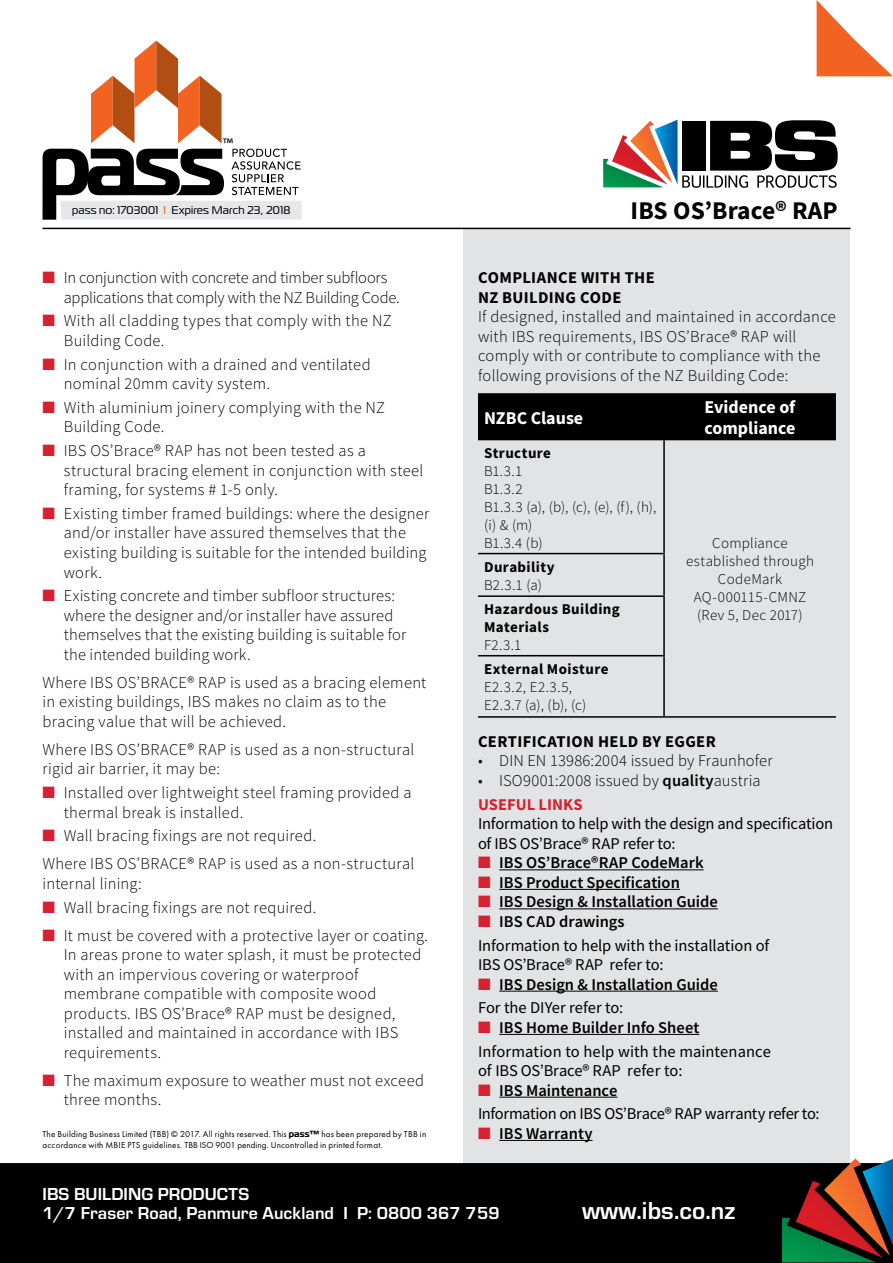
<style>
.page{position:relative;width:893px;height:1263px;background:#fff}
.page>*{position:absolute;margin:0;border:0;box-sizing:border-box;transform-origin:0 0}
.t1{font:700 25.5px "Source Sans Pro";letter-spacing:.005em;color:#000}
.t2{font:700 25.5px "Eurostile";letter-spacing:.005em;color:#fff}
.t3{font:700 18px/19.5px "Eurostile";letter-spacing:.005em;color:#fff}
.t4{font:700 18px/21.6px "Source Sans Pro";color:#fff}
.t5{font:17.1px "Myriad Pro";color:#000}
.t6{font:300 16.5px/19.5px "Source Sans Pro";letter-spacing:.015em;color:#000}
.t7{font:16.5px/23.7px "Source Sans Pro";letter-spacing:-.005em;color:#000}
.t8{font:600 16.5px/23.7px "Source Sans Pro";color:#000}
.t9{font:300 16.5px/19.5px "Source Sans Pro";letter-spacing:-.015em;color:#000}
.t10{font:700 16.5px/19.5px "Source Sans Pro";letter-spacing:.025em;color:#000}
.t11{font:300 15px/18px "Source Sans Pro";letter-spacing:.02em;color:#000}
.t12{font:700 15px/18px "Source Sans Pro";letter-spacing:.025em;color:#000}
.t13{font:11.25px "Magistral";letter-spacing:.02em;color:#000}
.t14{font:9px/10.8px "Futura PT";letter-spacing:.025em;color:#000}
.s1{color:#f26322}
.s2{color:#d82130}
.s3{font-family:"Magistral";font-weight:700}
.s4{font-weight:600}
.s5{font-weight:700;color:#d82130}
.s6{font-weight:400}
</style>
<div class="page">
<div style="left:463px;top:228px;width:387px;height:943px;background:#e2e3e4"></div>
<hr style="left:43px;top:228px;width:807px;height:1px;background:#000">
<div style="left:478px;top:393px;width:358px;height:47px;background:#000"></div>
<hr style="left:478px;top:553px;width:187px;height:1px;background:#000">
<hr style="left:478px;top:595px;width:187px;height:2px;background:#000">
<hr style="left:663px;top:440px;width:2px;height:113px;background:#000">
<hr style="left:663px;top:554px;width:2px;height:41px;background:#000">
<hr style="left:663px;top:597px;width:2px;height:58px;background:#000">
<hr style="left:664px;top:716px;width:172px;height:2px;background:#000">
<hr style="left:478px;top:655px;width:187px;height:1px;background:#000">
<hr style="left:663px;top:656px;width:2px;height:60px;background:#000">
<hr style="left:478px;top:716px;width:186px;height:2px;background:#000">
<div style="left:0;top:1163px;width:893px;height:100px;background:#000"></div>
<svg style="left:782px;top:1158px;width:111px;height:104px;background:#534539"></svg>
<svg style="left:817px;top:0;width:76px;height:76px"></svg>
<svg style="left:603px;top:120px;width:235px;height:68px"></svg>
<div style="left:682px;top:121px;width:24px;height:50px;background:#000"></div>
<svg style="left:43px;top:149px;width:181px;height:70px"></svg>
<svg style="left:91px;top:41px;width:131px;height:102px"></svg>
<svg style="left:231px;top:149px;width:70px;height:46px"></svg>
<div style="left:61px;top:201px;width:241px;height:18px;background:#e6e7e8"></div>
<hr style="left:499px;top:869px;width:205px;height:1px;background:#000">
<hr style="left:499px;top:889px;width:181px;height:1px;background:#000">
<hr style="left:499px;top:908px;width:219px;height:1px;background:#000">
<hr style="left:499px;top:991px;width:219px;height:1px;background:#000">
<hr style="left:499px;top:1034px;width:200px;height:1px;background:#000">
<hr style="left:499px;top:1097px;width:118px;height:1px;background:#000">
<hr style="left:499px;top:1140px;width:93px;height:1px;background:#000">
<p class="t5" style="left:223px;top:134px;width:12px">™</p>
<p class="t13" style="left:72px;top:203px;width:220px">pass no: 1703001 <span class="s1">I</span> Expires March 23, 2018</p>
<p class="t9" style="left:64px;top:268px;width:338px;text-indent:-21px"><span class="s2">■</span> In conjunction with concrete and timber subfloors applications that comply with the NZ Building Code.</p>
<p class="t6" style="left:64px;top:311px;width:329px;text-indent:-21px"><span class="s2">■</span> With all cladding types that comply with the NZ<br>Building Code.</p>
<p class="t6" style="left:64px;top:354px;width:308px;text-indent:-21px"><span class="s2">■</span> In conjunction with a drained and ventilated nominal 20mm cavity system.</p>
<p class="t6" style="left:64px;top:398px;width:323px;text-indent:-21px"><span class="s2">■</span> With aluminium joinery complying with the NZ<br>Building Code.</p>
<p class="t6" style="left:64px;top:441px;width:361px;text-indent:-21px"><span class="s2">■</span> IBS OS’Brace® RAP has not been tested as a structural bracing element in conjunction with steel framing, for systems # 1-5 only.</p>
<p class="t6" style="left:64px;top:504px;width:367px;text-indent:-21px"><span class="s2">■</span> Existing timber framed buildings: where the designer and/or installer have assured themselves that the existing building is suitable for the intended building work.</p>
<p class="t6" style="left:64px;top:586px;width:344px;text-indent:-21px"><span class="s2">■</span> Existing concrete and timber subfloor structures: where the designer and/or installer have assured themselves that the existing building is suitable for the intended building work.</p>
<p class="t6" style="left:43px;top:672px;width:385px">Where IBS OS’BRACE® RAP is used as a bracing element in existing buildings, IBS makes no claim as to the bracing value that will be achieved.</p>
<p class="t6" style="left:43px;top:740px;width:373px">Where IBS OS’BRACE® RAP is used as a non-structural rigid air barrier, it may be:</p>
<p class="t6" style="left:64px;top:783px;width:349px;text-indent:-21px"><span class="s2">■</span> Installed over lightweight steel framing provided a thermal break is installed.</p>
<p class="t6" style="left:43px;top:822px;width:373px;line-height:28px"><span class="s2">■</span> Wall bracing fixings are not required.<br>Where IBS OS’BRACE® RAP is used as a non-structural</p>
<p class="t6" style="left:43px;top:874px;width:101px">internal lining:</p>
<p class="t6" style="left:43px;top:897px;width:275px"><span class="s2">■</span> Wall bracing fixings are not required.</p>
<p class="t6" style="left:64px;top:925px;width:366px;text-indent:-21px"><span class="s2">■</span> It must be covered with a protective layer or coating.<br>In areas prone to water splash, it must be protected with an impervious covering or waterproof membrane compatible with composite wood products. IBS OS’Brace® RAP must be designed, installed and maintained in accordance with IBS requirements.</p>
<p class="t6" style="left:64px;top:1070px;width:362px;text-indent:-21px"><span class="s2">■</span> The maximum exposure to weather must not exceed three months.</p>
<p class="t14" style="left:43px;top:1129px;width:385px">The Building Business Limited (TBB) © 2017. All rights reserved. This <span class="s3">pass™</span> has been prepared by TBB in accordance with MBIE PTS guidelines. TBB ISO 9001 pending. Uncontrolled in printed format.</p>
<h1 class="t1" style="left:631px;top:194px;width:209px">IBS OS’Brace® RAP</h1>
<p class="t10" style="left:478px;top:268px;width:178px">COMPLIANCE WITH THE<br>NZ BUILDING CODE</p>
<p class="t6" style="left:478px;top:307px;width:359px">If designed, installed and maintained in accordance with IBS requirements, IBS OS’Brace® RAP will comply with or contribute to compliance with the following provisions of the NZ Building Code:</p>
<p class="t4" style="left:484px;top:406px;width:101px">NZBC Clause</p>
<p class="t4" style="left:704px;top:396px;width:93px">Evidence of compliance</p>
<p class="t12" style="left:484px;top:443px;width:69px">Structure</p>
<p class="t11" style="left:484px;top:462px;width:174px">B1.3.1<br>B1.3.2<br>B1.3.3 (a), (b), (c), (e), (f), (h), (i) &amp; (m)<br>B1.3.4 (b)</p>
<p class="t11" style="left:686px;top:534px;width:129px;text-align:center">Compliance established through<br>CodeMark<br>AQ-000115-CMNZ (Rev 5, Dec 2017)</p>
<p class="t12" style="left:484px;top:557px;width:72px">Durability</p>
<p class="t11" style="left:484px;top:575px;width:59px">B2.3.1 (a)</p>
<p class="t12" style="left:484px;top:599px;width:137px">Hazardous Building<br>Materials</p>
<p class="t11" style="left:484px;top:636px;width:39px">F2.3.1</p>
<p class="t12" style="left:484px;top:660px;width:126px">External Moisture</p>
<p class="t11" style="left:484px;top:678px;width:104px">E2.3.2, E2.3.5,<br>E2.3.7 (a), (b), (c)</p>
<p class="t10" style="left:478px;top:731px;width:239px">CERTIFICATION HELD BY EGGER</p>
<p class="t6" style="left:478px;top:751px;width:296px">• DIN EN 13986:2004 issued by Fraunhofer</p>
<p class="t6" style="left:478px;top:769px;width:284px;line-height:23.7px">• ISO9001:2008 issued by <span class="s4">quality</span>austria<br><span class="s5">USEFUL LINKS</span></p>
<p class="t7" style="left:478px;top:814px;width:357px;line-height:19.5px">Information to help with the design and specification of IBS OS’Brace® RAP refer to:</p>
<p class="t8" style="left:478px;top:851px;width:227px"><span class="s2">■</span> IBS OS’Brace®RAP CodeMark</p>
<p class="t8" style="left:478px;top:870px;width:203px"><span class="s2">■</span> IBS Product Specification</p>
<p class="t8" style="left:478px;top:890px;width:241px"><span class="s2">■</span> IBS Design &amp; Installation Guide</p>
<p class="t7" style="left:478px;top:909px;width:293px"><span class="s2">■</span> <span class="s4">IBS CAD drawings<br></span>Information to help with the installation of</p>
<p class="t7" style="left:478px;top:952px;width:187px">IBS OS’Brace® RAP refer to:</p>
<p class="t8" style="left:478px;top:972px;width:241px"><span class="s2">■</span> IBS Design &amp; Installation Guide<br><span class="s6">For the DIYer refer to:</span></p>
<p class="t7" style="left:478px;top:1015px;width:294px"><span class="s2">■</span> <span class="s4">IBS Home Builder Info Sheet<br></span>Information to help with the maintenance</p>
<p class="t7" style="left:478px;top:1059px;width:206px">of IBS OS’Brace® RAP refer to:</p>
<p class="t7" style="left:478px;top:1078px;width:343px"><span class="s2">■</span> <span class="s4">IBS Maintenance<br></span>Information on IBS OS’Brace® RAP warranty refer to:</p>
<p class="t8" style="left:478px;top:1121px;width:116px"><span class="s2">■</span> IBS Warranty</p>
<p class="t3" style="left:43px;top:1183px;width:459px">IBS BUILDING PRODUCTS<br>1/7 Fraser Road, Panmure Auckland I P: 0800 367 759</p>
<h1 class="t2" style="left:582px;top:1193px;width:155px">www.ibs.co.nz</h1>
</div>
